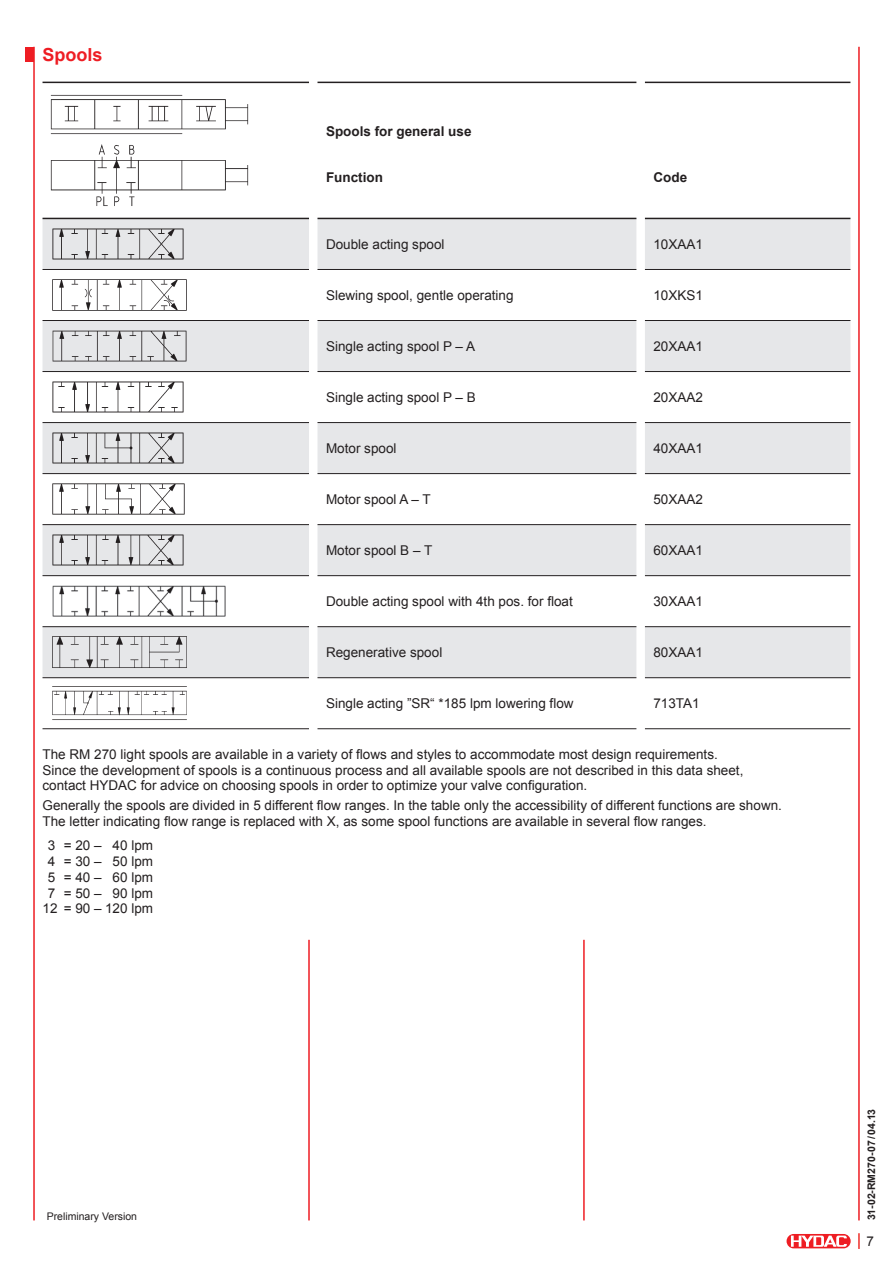
<style>
.page{position:relative;width:893px;height:1263px;background:#fff}
.page>*{position:absolute;margin:0;border:0;box-sizing:border-box;transform-origin:0 0}
.t1{font:700 18px "Arial";color:#ee1d23}
.t2{font:13.5px/15.8px "Arial";color:#231f20}
.t3{font:700 13.5px "Arial";color:#231f20}
.t4{font:700 10.5px "Arial";color:#231f20}
.t5{font:10.5px "Arial";color:#231f20}
</style>
<div class="page">
<div style="left:786px;top:1233px;width:65px;height:16px;border:1px solid #fff;border-radius:7px"></div>
<svg style="left:786px;top:1234px;width:65px;height:14px"></svg>
<svg style="left:791px;top:1235px;width:56px;height:12px"></svg>
<hr style="left:33px;top:47px;width:2px;height:1173px;background:#ee1d23">
<hr style="left:858px;top:47px;width:2px;height:1173px;background:#ee1d23">
<svg style="left:858px;top:1233px;width:2px;height:16px"></svg>
<div style="left:26px;top:47px;width:8px;height:15px;background:#ee1d23"></div>
<svg style="left:43px;top:218px;width:807px;height:460px;fill:#e6e7e9"></svg>
<hr style="left:43px;top:269px;width:266px;height:1px;background:#231f20">
<hr style="left:317px;top:269px;width:319px;height:1px;background:#231f20">
<hr style="left:645px;top:269px;width:205px;height:1px;background:#231f20">
<hr style="left:43px;top:371px;width:266px;height:1px;background:#231f20">
<hr style="left:317px;top:371px;width:319px;height:1px;background:#231f20">
<hr style="left:645px;top:371px;width:205px;height:1px;background:#231f20">
<hr style="left:43px;top:422px;width:266px;height:1px;background:#231f20">
<hr style="left:317px;top:422px;width:319px;height:1px;background:#231f20">
<hr style="left:645px;top:422px;width:205px;height:1px;background:#231f20">
<hr style="left:43px;top:575px;width:266px;height:1px;background:#231f20">
<hr style="left:317px;top:575px;width:319px;height:1px;background:#231f20">
<hr style="left:645px;top:575px;width:205px;height:1px;background:#231f20">
<hr style="left:43px;top:626px;width:266px;height:1px;background:#231f20">
<hr style="left:317px;top:626px;width:319px;height:1px;background:#231f20">
<hr style="left:645px;top:626px;width:205px;height:1px;background:#231f20">
<hr style="left:43px;top:677px;width:266px;height:1px;background:#231f20">
<hr style="left:317px;top:677px;width:319px;height:1px;background:#231f20">
<hr style="left:645px;top:677px;width:205px;height:1px;background:#231f20">
<hr style="left:43px;top:728px;width:266px;height:1px;background:#231f20">
<hr style="left:317px;top:728px;width:319px;height:1px;background:#231f20">
<hr style="left:645px;top:728px;width:205px;height:1px;background:#231f20">
<hr style="left:43px;top:320px;width:266px;height:1px;background:#231f20">
<hr style="left:317px;top:320px;width:319px;height:1px;background:#231f20">
<hr style="left:645px;top:320px;width:205px;height:1px;background:#231f20">
<hr style="left:43px;top:473px;width:266px;height:1px;background:#231f20">
<hr style="left:317px;top:473px;width:319px;height:1px;background:#231f20">
<hr style="left:645px;top:473px;width:205px;height:1px;background:#231f20">
<hr style="left:43px;top:524px;width:266px;height:1px;background:#231f20">
<hr style="left:317px;top:524px;width:319px;height:1px;background:#231f20">
<hr style="left:645px;top:524px;width:205px;height:1px;background:#231f20">
<hr style="left:317px;top:82px;width:319px;height:1px;background:#231f20">
<hr style="left:43px;top:82px;width:266px;height:1px;background:#231f20">
<hr style="left:43px;top:218px;width:266px;height:1px;background:#231f20">
<hr style="left:317px;top:218px;width:319px;height:1px;background:#231f20">
<hr style="left:645px;top:218px;width:205px;height:1px;background:#231f20">
<hr style="left:645px;top:82px;width:205px;height:1px;background:#231f20">
<img style="left:50px;top:94px;width:199px;height:41px">
<img style="left:50px;top:144px;width:199px;height:62px">
<img style="left:51px;top:228px;width:134px;height:32px">
<img style="left:51px;top:279px;width:136px;height:32px">
<img style="left:51px;top:329px;width:136px;height:34px">
<img style="left:51px;top:381px;width:134px;height:32px">
<img style="left:51px;top:432px;width:134px;height:32px">
<img style="left:51px;top:483px;width:135px;height:32px">
<img style="left:51px;top:534px;width:134px;height:32px">
<img style="left:51px;top:585px;width:175px;height:32px">
<img style="left:51px;top:636px;width:137px;height:32px">
<img style="left:52px;top:686px;width:135px;height:34px">
<hr style="left:583px;top:940px;width:2px;height:280px;background:#ee1d23">
<hr style="left:308px;top:940px;width:2px;height:280px;background:#ee1d23">
<h1 class="t1" style="left:43px;top:42px;width:62px">Spools</h1>
<p class="t3" style="left:326px;top:123px;width:147px">Spools for general use</p>
<p class="t3" style="left:326px;top:169px;width:58px">Function</p>
<p class="t3" style="left:653px;top:169px;width:35px">Code</p>
<p class="t2" style="left:326px;top:236px;width:120px">Double acting spool</p>
<p class="t2" style="left:653px;top:236px;width:51px">10XAA1</p>
<p class="t2" style="left:326px;top:287px;width:189px">Slewing spool, gentle operating</p>
<p class="t2" style="left:653px;top:287px;width:51px">10XKS1</p>
<p class="t2" style="left:326px;top:338px;width:151px">Single acting spool P – A</p>
<p class="t2" style="left:653px;top:338px;width:51px">20XAA1</p>
<p class="t2" style="left:326px;top:389px;width:151px">Single acting spool P – B</p>
<p class="t2" style="left:653px;top:389px;width:51px">20XAA2</p>
<p class="t2" style="left:326px;top:440px;width:72px">Motor spool</p>
<p class="t2" style="left:653px;top:440px;width:51px">40XAA1</p>
<p class="t2" style="left:326px;top:491px;width:106px">Motor spool A – T</p>
<p class="t2" style="left:653px;top:491px;width:51px">50XAA2</p>
<p class="t2" style="left:326px;top:543px;width:108px">Motor spool B – T</p>
<p class="t2" style="left:653px;top:543px;width:51px">60XAA1</p>
<p class="t2" style="left:326px;top:594px;width:248px">Double acting spool with 4th pos. for float</p>
<p class="t2" style="left:653px;top:594px;width:51px">30XAA1</p>
<p class="t2" style="left:326px;top:645px;width:118px">Regenerative spool</p>
<p class="t2" style="left:653px;top:645px;width:51px">80XAA1</p>
<p class="t2" style="left:326px;top:696px;width:249px">Single acting ”SR“ *185 lpm lowering flow</p>
<p class="t2" style="left:653px;top:696px;width:48px">713TA1</p>
<p class="t2" style="left:43px;top:746px;width:702px">The RM 270 light spools are available in a variety of flows and styles to accommodate most design requirements.<br>Since the development of spools is a continuous process and all available spools are not described in this data sheet, contact HYDAC for advice on choosing spools in order to optimize your valve configuration.</p>
<p class="t2" style="left:43px;top:798px;width:741px">Generally the spools are divided in 5 different flow ranges. In the table only the accessibility of different functions are shown.<br>The letter indicating flow range is replaced with X, as some spool functions are available in several flow ranges.</p>
<p class="t2" style="left:43px;top:838px;width:112px;text-align:center">3 = 20 – 40 lpm<br>4 = 30 – 50 lpm<br>5 = 40 – 60 lpm<br>7 = 50 – 90 lpm<br>12 = 90 – 120 lpm</p>
<p class="t5" style="left:47px;top:1210px;width:92px">Preliminary Version</p>
<p class="t4" style="left:864px;top:1220px;width:113px;rotate:-90deg">31-02-RM270-07/04.13</p>
<p class="t2" style="left:867px;top:1233px;width:9px">7</p>
</div>
